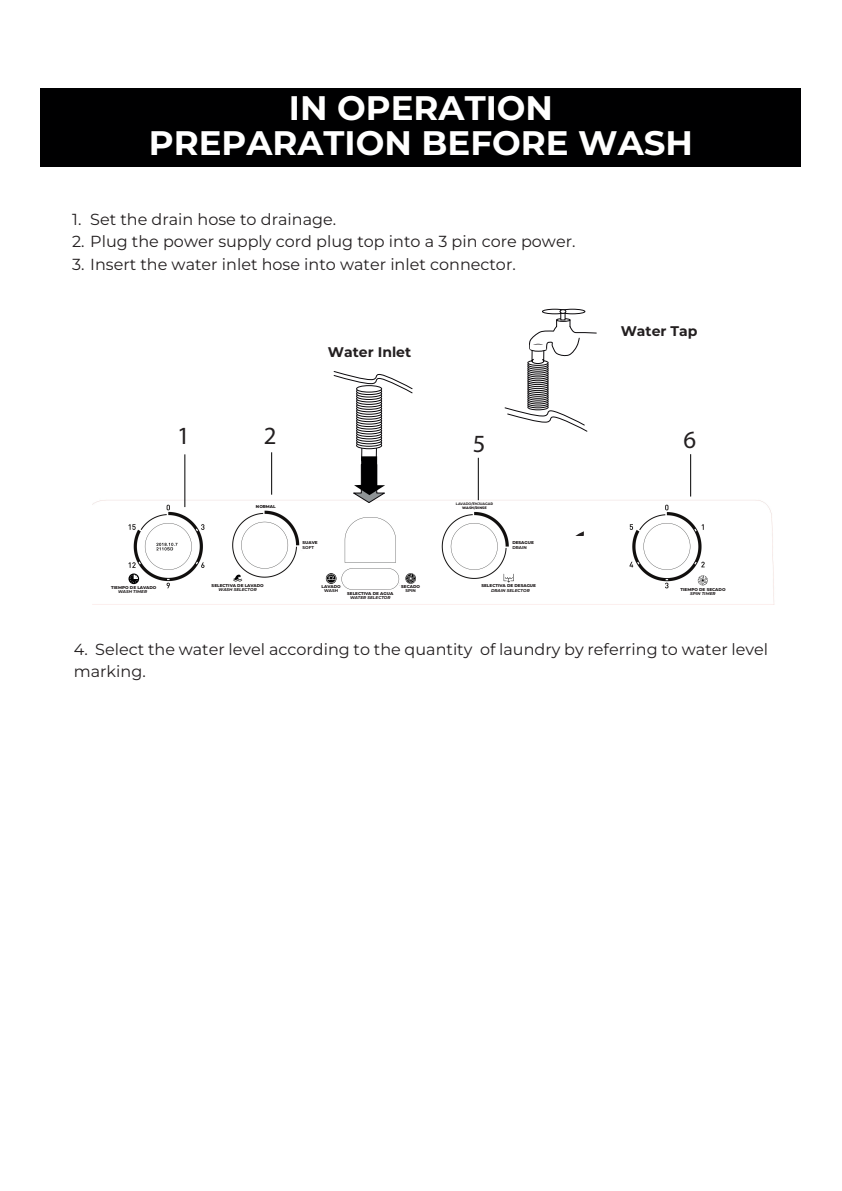
<style>
.page{position:relative;width:842px;height:1191px;background:#fff}
.page>*{position:absolute;margin:0;border:0;box-sizing:border-box;transform-origin:0 0}
.t1{font:700 34px/35px "Montserrat";color:#fff;text-align:center}
.t2{font:24.8px "Myriad Pro";color:#231f20}
.t3{font:16px/22px "Montserrat";color:#231f20}
.t4{font:700 14px "Montserrat";color:#231f20}
.t5{font:800 4.2px "Montserrat";color:#231f20}
.t6{font:italic 700 4.2px "Montserrat";color:#231f20}
.t7{font:700 4.2px "Montserrat";color:#231f20}
.t8{font:700 3.5px "Montserrat";color:#231f20}
.t9{font:800 3.5px "Montserrat";color:#231f20}
</style>
<div class="page">
<img style="left:92px;top:479px;width:683px;height:126px">
<div style="left:532px;top:526px;width:90px;height:34px;background:#fff"></div>
<hr style="left:184px;top:454px;width:1px;height:53px;background:#000001">
<hr style="left:271px;top:452px;width:1px;height:42px;background:#000001">
<hr style="left:478px;top:458px;width:1px;height:42px;background:#000001">
<hr style="left:690px;top:454px;width:1px;height:42px;background:#000001">
<svg style="left:575px;top:531px;width:9px;height:5px"></svg>
<svg style="left:679px;top:570px;width:50px;height:27px"></svg>
<svg style="left:473px;top:570px;width:66px;height:29px"></svg>
<svg style="left:510px;top:541px;width:22px;height:13px"></svg>
<svg style="left:453px;top:501px;width:40px;height:12px"></svg>
<svg style="left:321px;top:567px;width:100px;height:35px"></svg>
<svg style="left:301px;top:539px;width:19px;height:15px"></svg>
<svg style="left:255px;top:502px;width:22px;height:7px"></svg>
<svg style="left:210px;top:571px;width:61px;height:25px"></svg>
<svg style="left:109px;top:571px;width:49px;height:26px"></svg>
<div style="left:41px;top:88px;width:760px;height:78px;background:#000001"></div>
<svg style="left:504px;top:309px;width:93px;height:123px"></svg>
<div style="left:356px;top:434px;width:26px;height:7px;border:1px solid #0b090c;border-radius:50%"></div>
<svg style="left:357px;top:432px;width:25px;height:7px"></svg>
<div style="left:356px;top:432px;width:26px;height:7px;border:1px solid #0b090c;border-radius:50%"></div>
<svg style="left:357px;top:430px;width:25px;height:6px"></svg>
<div style="left:356px;top:429px;width:26px;height:8px;border:1px solid #0b090c;border-radius:50%"></div>
<div style="left:356px;top:427px;width:26px;height:7px;border:1px solid #0b090c;border-radius:50%"></div>
<svg style="left:357px;top:425px;width:25px;height:6px"></svg>
<div style="left:356px;top:425px;width:26px;height:7px;border:1px solid #0b090c;border-radius:50%"></div>
<div style="left:356px;top:422px;width:26px;height:7px;border:1px solid #0b090c;border-radius:50%"></div>
<svg style="left:357px;top:420px;width:25px;height:6px"></svg>
<div style="left:356px;top:420px;width:26px;height:7px;border:1px solid #0b090c;border-radius:50%"></div>
<div style="left:356px;top:417px;width:26px;height:7px;border:1px solid #0b090c;border-radius:50%"></div>
<svg style="left:357px;top:415px;width:25px;height:6px"></svg>
<div style="left:356px;top:415px;width:26px;height:7px;border:1px solid #0b090c;border-radius:50%"></div>
<div style="left:356px;top:412px;width:26px;height:7px;border:1px solid #0b090c;border-radius:50%"></div>
<svg style="left:357px;top:410px;width:25px;height:7px"></svg>
<div style="left:356px;top:410px;width:26px;height:7px;border:1px solid #0b090c;border-radius:50%"></div>
<div style="left:356px;top:407px;width:26px;height:7px;border:1px solid #0b090c;border-radius:50%"></div>
<svg style="left:357px;top:405px;width:25px;height:7px"></svg>
<div style="left:356px;top:405px;width:26px;height:7px;border:1px solid #0b090c;border-radius:50%"></div>
<div style="left:356px;top:402px;width:26px;height:7px;border:1px solid #0b090c;border-radius:50%"></div>
<div style="left:356px;top:400px;width:26px;height:7px;border:1px solid #0b090c;border-radius:50%"></div>
<svg style="left:357px;top:398px;width:25px;height:6px"></svg>
<div style="left:356px;top:398px;width:26px;height:7px;border:1px solid #0b090c;border-radius:50%"></div>
<div style="left:356px;top:395px;width:26px;height:7px;border:1px solid #0b090c;border-radius:50%"></div>
<svg style="left:357px;top:393px;width:25px;height:6px"></svg>
<div style="left:356px;top:393px;width:26px;height:7px;border:1px solid #0b090c;border-radius:50%"></div>
<div style="left:356px;top:390px;width:26px;height:7px;border:1px solid #0b090c;border-radius:50%"></div>
<div style="left:356px;top:388px;width:26px;height:7px;border:1px solid #0b090c;border-radius:50%"></div>
<svg style="left:333px;top:371px;width:80px;height:23px"></svg>
<img style="left:553px;top:537px;width:75px;height:44px">
<svg style="left:353px;top:438px;width:33px;height:65px"></svg>
<h1 class="t1" style="left:149px;top:89px;width:546px">IN OPERATION<br>PREPARATION BEFORE WASH</h1>
<p class="t3" style="left:72px;top:208px;width:265px">1. Set the drain hose to drainage.</p>
<p class="t3" style="left:72px;top:230px;width:505px">2. Plug the power supply cord plug top into a 3 pin core power.</p>
<p class="t3" style="left:72px;top:252px;width:445px">3. Insert the water inlet hose into water inlet connector.</p>
<p class="t4" style="left:328px;top:342px;width:85px">Water Inlet</p>
<p class="t4" style="left:621px;top:322px;width:78px">Water Tap</p>
<h2 class="t2" style="left:177px;top:420px;width:14px">1</h2>
<h2 class="t2" style="left:264px;top:420px;width:14px">2</h2>
<p class="t5" style="left:256px;top:503px;width:21px">NORMAL</p>
<p class="t5" style="left:111px;top:584px;width:47px">TIEMPO DE LAVADO</p>
<p class="t6" style="left:118px;top:589px;width:30px">WASH TIMER</p>
<p class="t5" style="left:212px;top:582px;width:54px">SELECTIVA DE LAVADO</p>
<p class="t6" style="left:219px;top:586px;width:40px">WASH SELECTOR</p>
<p class="t5" style="left:303px;top:540px;width:17px">SUAVE</p>
<p class="t7" style="left:303px;top:545px;width:13px">SOFT</p>
<p class="t5" style="left:322px;top:584px;width:21px">LAVADO</p>
<p class="t7" style="left:324px;top:588px;width:15px">WASH</p>
<p class="t5" style="left:347px;top:591px;width:48px">SELECTIVA DE AGUA</p>
<p class="t6" style="left:350px;top:595px;width:42px">WATER SELECTOR</p>
<p class="t5" style="left:401px;top:584px;width:20px">SECADO</p>
<p class="t7" style="left:405px;top:588px;width:12px">SPIN</p>
<h2 class="t2" style="left:473px;top:428px;width:14px">5</h2>
<h2 class="t2" style="left:683px;top:424px;width:14px">6</h2>
<p class="t8" style="left:456px;top:501px;width:39px">LAVADO/ENJUAGAR</p>
<p class="t9" style="left:462px;top:506px;width:26px">WASH/RINSE</p>
<p class="t5" style="left:512px;top:540px;width:23px">DESAGUE</p>
<p class="t7" style="left:512px;top:545px;width:16px">DRAIN</p>
<p class="t5" style="left:481px;top:583px;width:56px">SELECTIVA DE DESAGUE</p>
<p class="t6" style="left:491px;top:587px;width:40px">DRAIN SELECTOR</p>
<p class="t5" style="left:680px;top:586px;width:47px">TIEMPO DE SECADO</p>
<p class="t6" style="left:690px;top:590px;width:27px">SPIN TIMER</p>
<p class="t3" style="left:74px;top:638px;width:696px">4. Select the water level according to the quantity of laundry by referring to water level marking.</p>
</div>
